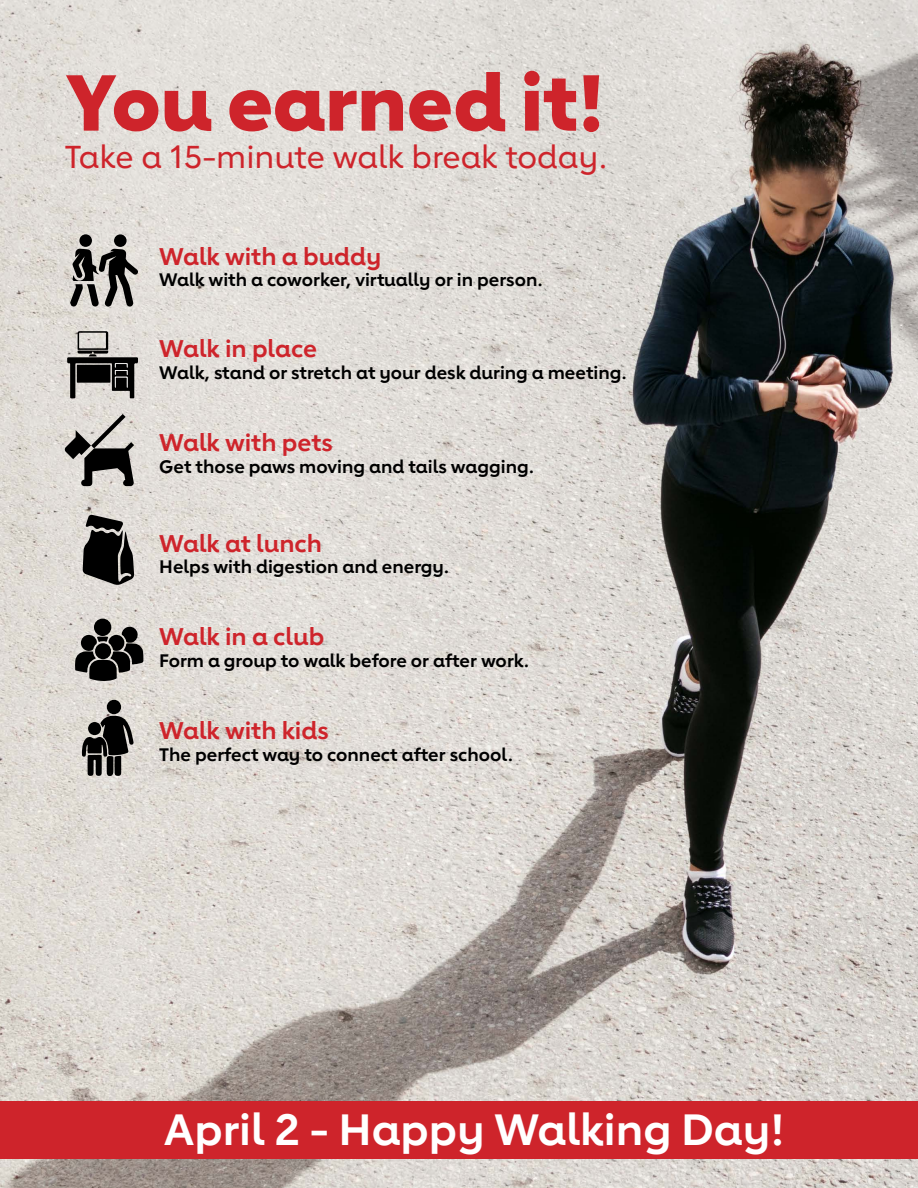
<style>
.page{position:relative;width:918px;height:1188px;background:#fff}
.page>*{position:absolute;margin:0;border:0;box-sizing:border-box;transform-origin:0 0}
.t1{font:800 78px "Lub Dub";color:#ce242b}
.t2{font:700 43.5px "Lub Dub";color:#fff}
.t3{font:500 31.5px "Lub Dub";color:#ce242b}
.t4{font:700 24px "Lub Dub";color:#ce242b}
.t5{font:700 18px "Lub Dub";color:#000}
</style>
<div class="page">
<img style="left:0;top:0;width:918px;height:1188px">
<svg style="left:70px;top:249px;width:68px;height:58px"></svg>
<div style="left:79px;top:234px;width:13px;height:13px;background:#000;border-radius:50%"></div>
<div style="left:114px;top:234px;width:13px;height:13px;background:#000;border-radius:50%"></div>
<svg style="left:67px;top:331px;width:71px;height:67px"></svg>
<svg style="left:64px;top:414px;width:70px;height:72px"></svg>
<svg style="left:83px;top:515px;width:51px;height:70px"></svg>
<div style="left:94px;top:619px;width:17px;height:17px;background:#000;border-radius:50%"></div>
<svg style="left:75px;top:627px;width:68px;height:54px"></svg>
<div style="left:107px;top:700px;width:14px;height:14px;background:#000;border-radius:50%"></div>
<svg style="left:82px;top:715px;width:52px;height:62px"></svg>
<div style="left:0;top:1102px;width:918px;height:57px;background:#ce242b"></div>
<h1 class="t1" style="left:65px;top:55px;width:541px">You earned it!</h1>
<h1 class="t3" style="left:65px;top:139px;width:544px">Take a 15-minute walk break today.</h1>
<h2 class="t4" style="left:159px;top:242px;width:224px">Walk with a buddy</h2>
<p class="t5" style="left:159px;top:269px;width:385px">Walk with a coworker, virtually or in person.</p>
<h2 class="t4" style="left:159px;top:334px;width:160px">Walk in place</h2>
<p class="t5" style="left:159px;top:362px;width:469px">Walk, stand or stretch at your desk during a meeting.</p>
<h2 class="t4" style="left:159px;top:428px;width:175px">Walk with pets</h2>
<p class="t5" style="left:159px;top:455px;width:376px">Get those paws moving and tails wagging.</p>
<h2 class="t4" style="left:159px;top:529px;width:164px">Walk at lunch</h2>
<p class="t5" style="left:159px;top:556px;width:292px">Helps with digestion and energy.</p>
<h2 class="t4" style="left:159px;top:622px;width:167px">Walk in a club</h2>
<p class="t5" style="left:159px;top:650px;width:371px">Form a group to walk before or after work.</p>
<h2 class="t4" style="left:159px;top:716px;width:171px">Walk with kids</h2>
<h3 class="t5" style="left:159px;top:743px;width:355px">The perfect way to connect after school.</h3>
<p class="t2" style="left:164px;top:1103px;width:622px">April 2 - Happy Walking Day!</p>
</div>
